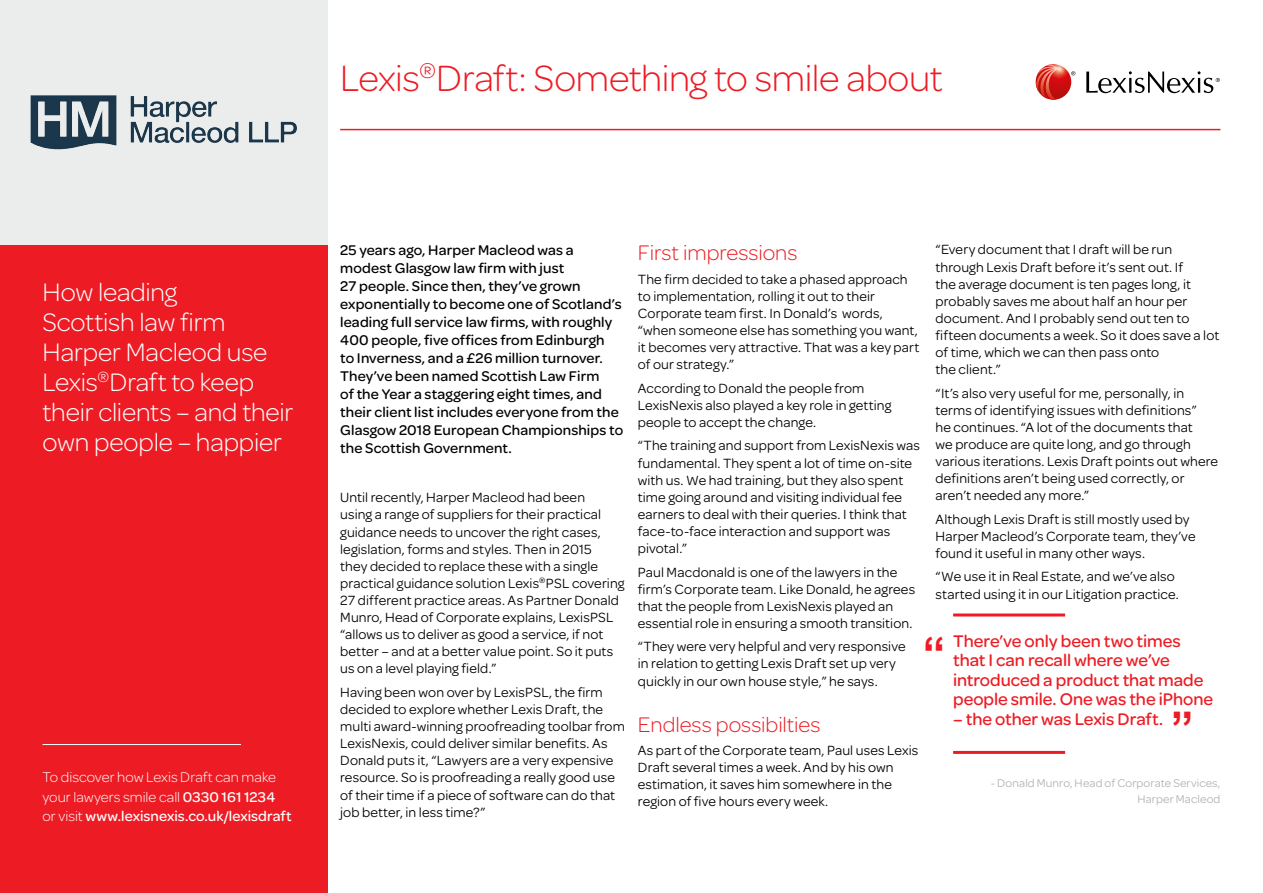
<style>
.page{position:relative;width:1263px;height:893px;background:#fff}
.page>*{position:absolute;margin:0;border:0;box-sizing:border-box;transform-origin:0 0}
.t1{font:700 45px "Arial";color:#ed1c24}
.t2{font:300 39px "Omnes";letter-spacing:-.01em;color:#ed1c24}
.t3{font:300 27px/30px "Omnes";letter-spacing:-.005em;color:#fff}
.t4{font:300 22.5px "Omnes";color:#ed1c24}
.t5{font:500 18px/19.5px "Omnes";color:#ed1c24}
.t6{font:500 15px/18px "Omnes";letter-spacing:.01em;color:#000}
.t7{font:300 15px/19.5px "Omnes";color:#fff}
.t8{font:14.25px/17.1px "Omnes";letter-spacing:.01em;color:#000}
.t9{font:12px/16.5px "Omnes";letter-spacing:.01em;color:#b3b2b2;text-align:right}
.s1{font-weight:500}
</style>
<div class="page">
<div style="left:0;top:244px;width:327px;height:649px;background:#ed1c24"></div>
<hr style="left:340px;top:129px;width:880px;height:1px;background:#ed1c24">
<svg style="left:1071px;top:71px;width:4px;height:4px"></svg>
<svg style="left:1086px;top:71px;width:134px;height:22px"></svg>
<svg style="left:1036px;top:64px;width:35px;height:36px"></svg>
<svg style="left:1036px;top:65px;width:29px;height:35px"></svg>
<div style="left:0;top:0;width:327px;height:244px;background:#ebecec"></div>
<img style="left:30px;top:95px;width:267px;height:55px">
<hr style="left:43px;top:744px;width:198px;height:1px;background:#fff">
<hr style="left:953px;top:613px;width:112px;height:3px;background:#ed1c24">
<hr style="left:953px;top:751px;width:112px;height:3px;background:#ed1c24">
<h2 class="t2" style="left:340px;top:53px;width:604px">Lexis<sup>®</sup>Draft: Something to smile about</h2>
<h3 class="t3" style="left:43px;top:276px;width:252px">How leading<br>Scottish law firm<br>Harper Macleod use<br>Lexis<sup>®</sup>Draft to keep their clients – and their own people – happier</h3>
<p class="t7" style="left:43px;top:767px;width:251px">To discover how Lexis Draft can make your lawyers smile call <span class="s1">0330 161 1234 </span>or visit <span class="s1">www.lexisnexis.co.uk/lexisdraft</span></p>
<p class="t6" style="left:340px;top:240px;width:284px">25 years ago, Harper Macleod was a modest Glasgow law firm with just<br>27 people. Since then, they’ve grown exponentially to become one of Scotland’s leading full service law firms, with roughly 400 people, five offices from Edinburgh<br>to Inverness, and a £26 million turnover.<br>They’ve been named Scottish Law Firm<br>of the Year a staggering eight times, and their client list includes everyone from the Glasgow 2018 European Championships to the Scottish Government.</p>
<p class="t8" style="left:340px;top:488px;width:286px">Until recently, Harper Macleod had been<br>using a range of suppliers for their practical guidance needs to uncover the right cases, legislation, forms and styles. Then in 2015<br>they decided to replace these with a single practical guidance solution Lexis<sup>®</sup>PSL covering 27 different practice areas. As Partner Donald Munro, Head of Corporate explains, LexisPSL “allows us to deliver as good a service, if not better – and at a better value point. So it puts us on a level playing field.”</p>
<p class="t8" style="left:340px;top:683px;width:286px">Having been won over by LexisPSL, the firm decided to explore whether Lexis Draft, the multi award-winning proofreading toolbar from LexisNexis, could deliver similar benefits. As Donald puts it, “Lawyers are a very expensive resource. So is proofreading a really good use of their time if a piece of software can do that job better, in less time?”</p>
<p class="t8" style="left:935px;top:240px;width:285px">“Every document that I draft will be run through Lexis Draft before it’s sent out. If<br>the average document is ten pages long, it probably saves me about half an hour per document. And I probably send out ten to fifteen documents a week. So it does save a lot of time, which we can then pass onto<br>the client.”</p>
<p class="t8" style="left:935px;top:384px;width:284px">“It’s also very useful for me, personally, in terms of identifying issues with definitions”<br>he continues. “A lot of the documents that<br>we produce are quite long, and go through various iterations. Lexis Draft points out where definitions aren’t being used correctly, or aren’t needed any more.”</p>
<p class="t8" style="left:935px;top:510px;width:261px">Although Lexis Draft is still mostly used by<br>Harper Macleod’s Corporate team, they’ve found it useful in many other ways.</p>
<p class="t8" style="left:935px;top:567px;width:245px">“We use it in Real Estate, and we’ve also started using it in our Litigation practice.</p>
<h3 class="t4" style="left:638px;top:238px;width:161px">First impressions</h3>
<p class="t8" style="left:638px;top:270px;width:283px">The firm decided to take a phased approach to implementation, rolling it out to their Corporate team first. In Donald’s words, “when someone else has something you want, it becomes very attractive. That was a key part of our strategy.”</p>
<p class="t8" style="left:638px;top:379px;width:255px">According to Donald the people from<br>LexisNexis also played a key role in getting people to accept the change.</p>
<p class="t8" style="left:638px;top:436px;width:284px">“The training and support from LexisNexis was fundamental. They spent a lot of time on-site with us. We had training, but they also spent time going around and visiting individual fee earners to deal with their queries. I think that face-to-face interaction and support was pivotal.”</p>
<p class="t8" style="left:638px;top:562px;width:279px">Paul Macdonald is one of the lawyers in the firm’s Corporate team. Like Donald, he agrees that the people from LexisNexis played an essential role in ensuring a smooth transition.</p>
<p class="t8" style="left:638px;top:637px;width:269px">“They were very helpful and very responsive in relation to getting Lexis Draft set up very quickly in our own house style,” he says.</p>
<h3 class="t4" style="left:638px;top:709px;width:184px">Endless possibilties</h3>
<p class="t8" style="left:638px;top:741px;width:282px">As part of the Corporate team, Paul uses Lexis Draft several times a week. And by his own estimation, it saves him somewhere in the region of five hours every week.</p>
<p class="t5" style="left:953px;top:630px;width:261px">There’ve only been two times that I can recall where we’ve introduced a product that made people smile. One was the iPhone</p>
<p class="t5" style="left:953px;top:708px;width:211px">– the other was Lexis Draft.</p>
<h1 class="t1" style="left:1171px;top:699px;width:24px">”</h1>
<h1 class="t1" style="left:923px;top:624px;width:24px">“</h1>
<p class="t9" style="left:991px;top:774px;width:231px">- Donald Munro, Head of Corporate Services,<br>Harper Macleod</p>
</div>
